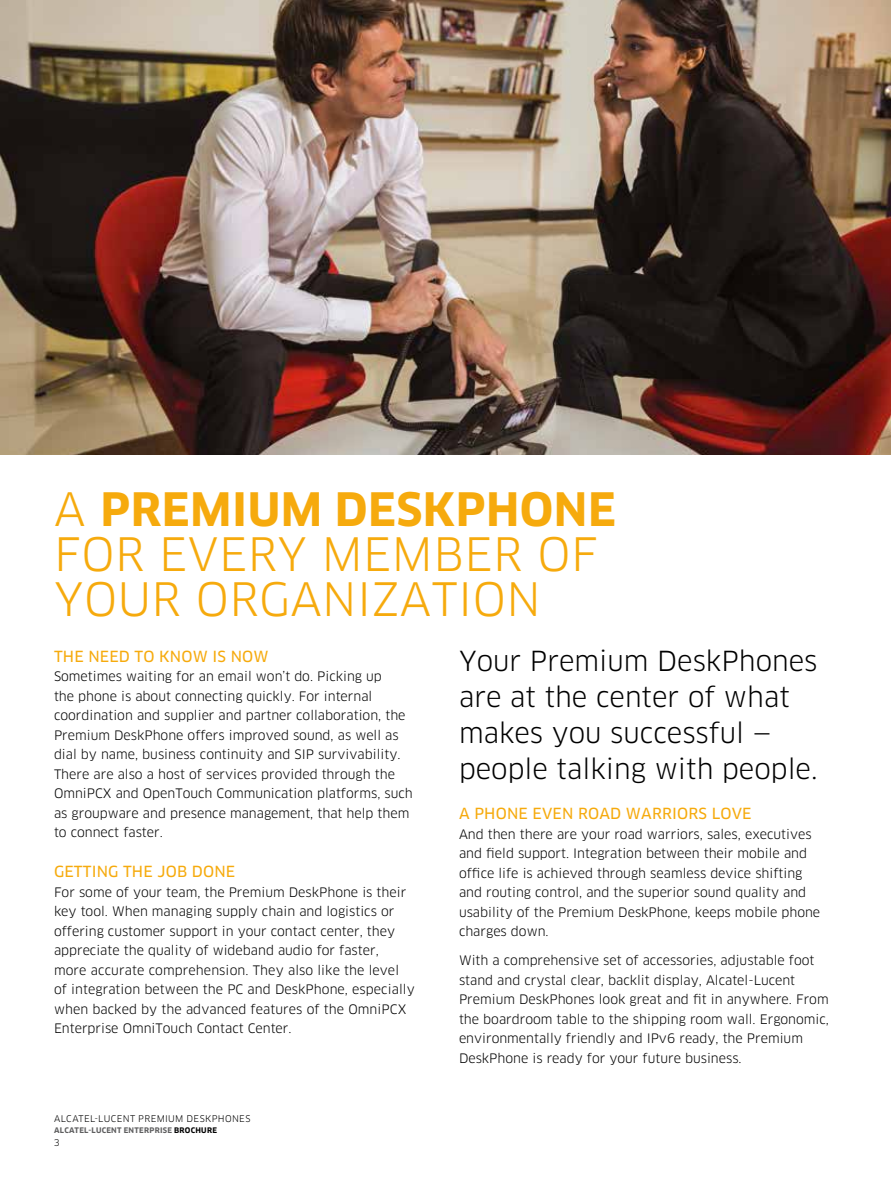
<style>
.page{position:relative;width:891px;height:1188px;background:#fff}
.page>*{position:absolute;margin:0;border:0;box-sizing:border-box;transform-origin:0 0}
.t1{font:45px/45px "Clan OT";letter-spacing:.01em;color:#f6aa0d}
.t2{font:27px/36px "Clan OT";color:#000}
.t3{font:15px "Clan OT News";letter-spacing:.01em;color:#f6aa0d}
.t4{font:12.75px/19.5px "Clan OT";color:#000}
.t5{font:9px "Clan OT";letter-spacing:.04em;color:#000}
.t6{font:700 7.5px "Clan OT";letter-spacing:.035em;color:#5e5e5f}
.s1{font-weight:700}
.s2{color:#000}
</style>
<div class="page">
<img style="left:0;top:0;width:891px;height:455px">
<h1 class="t1" style="left:54px;top:487px;width:563px">A <span class="s1">PREMIUM DESKPHONE </span>for Every M ember of<br>Your Organization</h1>
<p class="t3" style="left:54px;top:648px;width:216px">THE NEED TO KNOW IS NOW</p>
<p class="t4" style="left:54px;top:667px;width:360px">Sometimes waiting for an email won’t do. Picking up<br>the phone is about connecting quickly. For internal coordination and supplier and partner collaboration, the Premium DeskPhone offers improved sound, as well as dial by name, business continuity and SI P survivability.<br>There are also a host of services provided through the OmniPCX and OpenTouch Communication platforms, such as groupware and presence management, that help them to connect faster.</p>
<p class="t3" style="left:54px;top:863px;width:183px">GETTING THE JOB DON E</p>
<p class="t4" style="left:54px;top:882px;width:362px">For some of your team, the Premium DeskPhone is their key tool. When managing supply chain and logistics or offering customer support in your contact center, they appreciate the quality of wideband audio for faster,<br>more accurate comprehension. They also like the level of integration between the PC and DeskPhone, especially when backed by the advanced features of the OmniPCX Enterprise OmniTouch Contact Center.</p>
<h2 class="t2" style="left:459px;top:643px;width:360px">Your Premium DeskPhones are at the center of what makes you successful — people talking with people.</h2>
<p class="t3" style="left:459px;top:805px;width:180px">A PHON E EVEN ROAD WARR</p>
<p class="t3" style="left:672px;top:805px;width:81px">IORS LOVE</p>
<p class="t4" style="left:459px;top:824px;width:363px">And then there are your road warriors, sales, executives and field support. I ntegration between their mobile and office life is achieved through seamless device shifting and routing control, and the superior sound quality and usability of the Premium DeskPhone, keeps mobile phone charges down.</p>
<p class="t4" style="left:459px;top:951px;width:371px">With a comprehensive set of accessories, adjustable foot stand and crystal clear, backlit display, Alcatel-Lucent Premium DeskPhones look great and fit in anywhere. From the boardroom table to the shipping room wall. Ergonomic, environmentally friendly and I Pv6 ready, the Premium DeskPhone is ready for your future business.</p>
<p class="t5" style="left:54px;top:1113px;width:198px">Alcatel-Lucent Premium DeskPhones</p>
<p class="t6" style="left:54px;top:1126px;width:165px">ALCATEL-LUCENT ENTERPRISE <span class="s2">BROCHURE</span></p>
<p class="t5" style="left:54px;top:1138px;width:7px">3</p>
</div>
